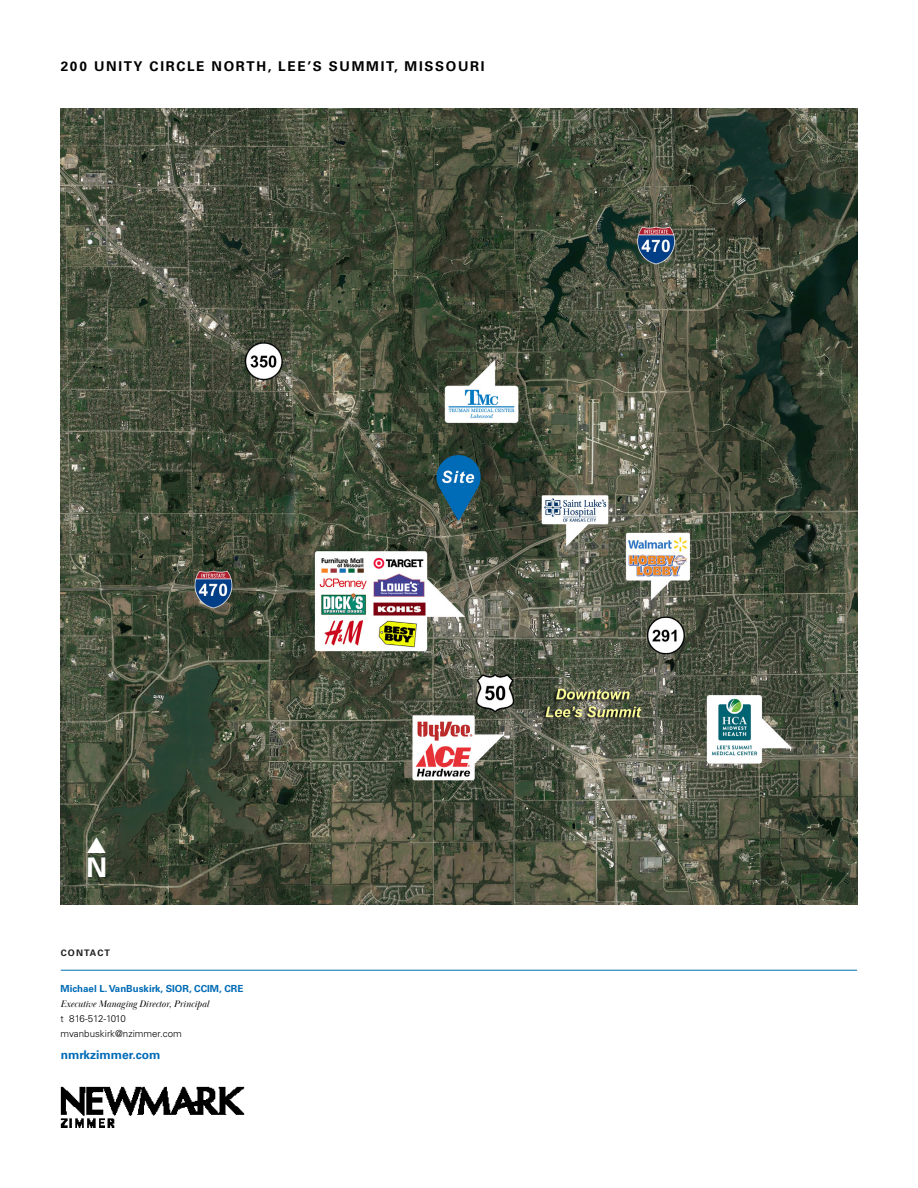
<style>
.page{position:relative;width:918px;height:1188px;background:#fff}
.page>*{position:absolute;margin:0;border:0;box-sizing:border-box;transform-origin:0 0}
.t1{font:700 27px "Univers LT Pro 65";color:#fff}
.Head_9_11_CAPS{font:700 13.5px "Univers LT Pro 65";letter-spacing:.125em;color:#000}
.Text_8_11{font:700 12px "Univers LT Pro 65";color:#006bb6}
.Text_6_5_10{font:300 9.75px/15px "Univers LT Pro 45";color:#000}
.Text_6_5_10-2{font:italic 9.75px "Baskerville Display PT";color:#000}
.Text_6_5_10-3{font:700 9.75px "Univers LT Pro 65";color:#006bb6}
.Head_6_10_CAPS{font:700 9px "Univers LT Pro 65";letter-spacing:.125em;color:#231f20}
</style>
<div class="page">
<img style="left:61px;top:1086px;width:184px;height:41px">
<img style="left:61px;top:108px;width:796px;height:796px">
<hr style="left:61px;top:970px;width:796px;height:1px;background:#006bb6">
<svg style="left:87px;top:837px;width:19px;height:16px"></svg>
<p class="Head_9_11_CAPS" style="left:61px;top:56px;width:425px">200 UNITY CIRCLE NORTH, LEE’S SUMMIT, MISSOURI</p>
<p class="t1" style="left:86px;top:849px;width:23px">N</p>
<p class="Head_6_10_CAPS" style="left:61px;top:946px;width:51px">CONTACT</p>
<p class="Text_6_5_10-3" style="left:61px;top:982px;width:184px">Michael L. VanBuskirk, SIOR, CCIM, CRE</p>
<p class="Text_6_5_10-2" style="left:61px;top:998px;width:150px">Executive Managing Director, Principal</p>
<p class="Text_6_5_10" style="left:61px;top:1011px;width:123px">t 816-512-1010 mvanbuskirk@nzimmer.com</p>
<p class="Text_8_11" style="left:61px;top:1046px;width:101px">nmrkzimmer.com</p>
</div>
